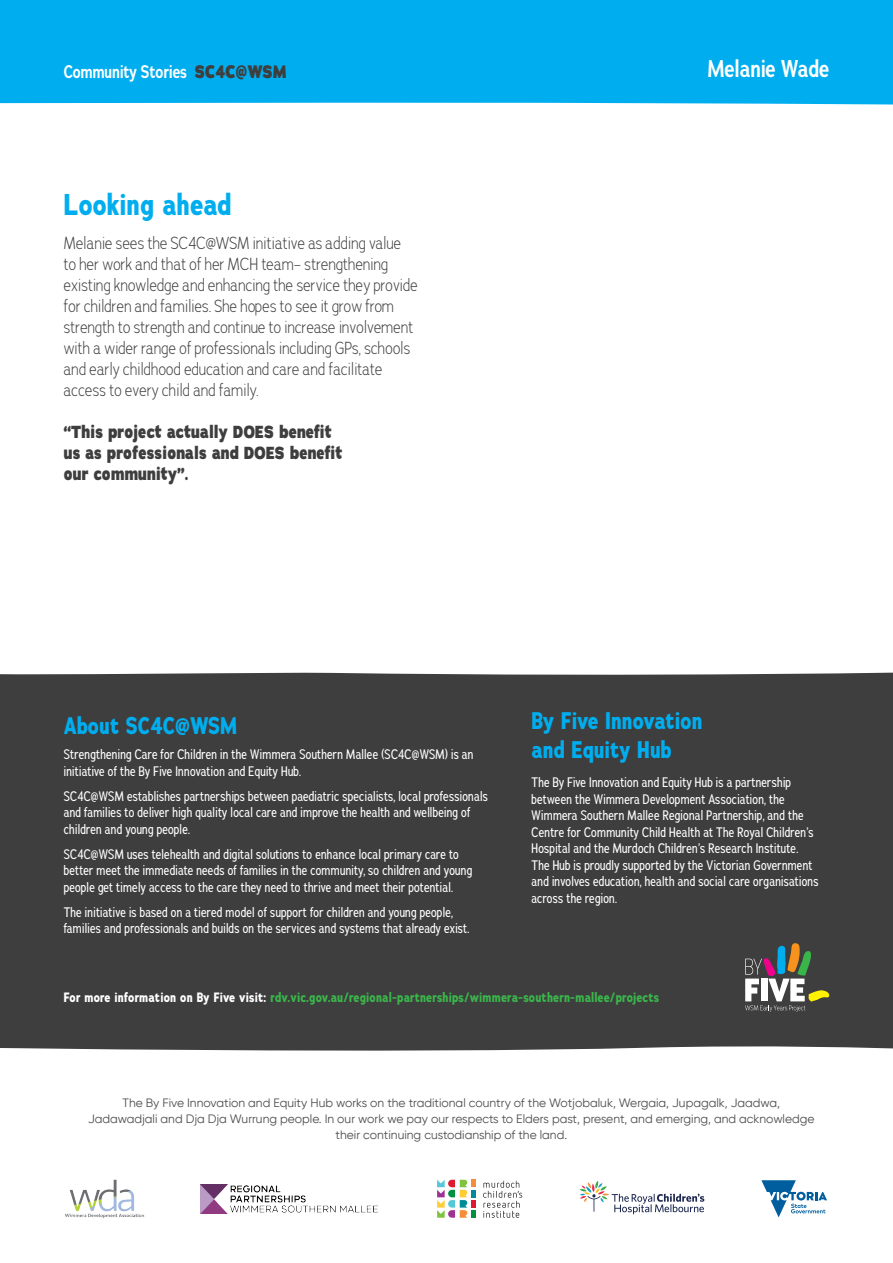
<style>
.page{position:relative;width:893px;height:1263px;background:#fff}
.page>*{position:absolute;margin:0;border:0;box-sizing:border-box;transform-origin:0 0}
.t1{font:700 30px "Adrianna Condensed";color:#00aeef}
.t2{font:700 24px/28.8px "Adrianna Condensed";color:#00aeef}
.t3{font:600 24px "Adrianna Condensed";color:#fff}
.t4{font:600 18px "Adrianna Condensed";color:#fff}
.t5{font:300 17.4px/21px "Adrianna Condensed";letter-spacing:.01em;color:#3e3e3f}
.t6{font:800 17.4px/21px "Adrianna Condensed";letter-spacing:.01em;color:#3e3e3f}
.t7{font:13.5px/16.5px "Adrianna Condensed";letter-spacing:.01em;color:#fff}
.t8{font:700 13.5px "Adrianna Condensed";letter-spacing:.01em;color:#3ab54a}
.t9{font:12.15px/16px "Gilroy";color:#4b4c4d;text-align:center}
.s1{font-weight:800;color:#3e3e3f}
.s2{color:#fff}
</style>
<div class="page">
<div style="left:0;top:0;width:893px;height:105px;background:#00aeef"></div>
<svg style="left:761px;top:1180px;width:66px;height:37px"></svg>
<svg style="left:483px;top:1181px;width:39px;height:37px"></svg>
<svg style="left:437px;top:1180px;width:39px;height:38px"></svg>
<svg style="left:580px;top:1181px;width:124px;height:33px"></svg>
<img style="left:201px;top:1185px;width:177px;height:28px">
<img style="left:65px;top:1179px;width:80px;height:39px">
<svg style="left:0;top:1032px;width:893px;height:19px;background:#525253"></svg>
<div style="left:0;top:672px;width:893px;height:360px;background:#3e3e3f"></div>
<svg style="left:745px;top:943px;width:84px;height:69px;background:#6d6e65"></svg>
<h3 class="t4" style="left:64px;top:60px;width:224px">Community Stories <span class="s1">SC4C@WSM</span></h3>
<h2 class="t3" style="left:708px;top:53px;width:123px">Melanie Wade</h2>
<h1 class="t1" style="left:64px;top:186px;width:169px">Looking ahead</h1>
<p class="t5" style="left:64px;top:232px;width:356px">Melanie sees the SC4C@WSM initiative as adding value<br>to her work and that of her MCH team– strengthening existing knowledge and enhancing the service they provide for children and families. She hopes to see it grow from strength to strength and continue to increase involvement with a wider range of professionals including GPs, schools and early childhood education and care and facilitate access to every child and family.</p>
<p class="t6" style="left:64px;top:423px;width:280px">“This project actually DOES benefit us as professionals and DOES benefit our community”.</p>
<h2 class="t2" style="left:64px;top:712px;width:175px">About SC4C@WSM</h2>
<p class="t7" style="left:64px;top:746px;width:411px">Strengthening Care for Children in the Wimmera Southern Mallee (SC4C@WSM) is an initiative of the By Five Innovation and Equity Hub.</p>
<p class="t7" style="left:64px;top:788px;width:426px">SC4C@WSM establishes partnerships between paediatric specialists, local professionals and families to deliver high quality local care and improve the health and wellbeing of children and young people.</p>
<p class="t7" style="left:64px;top:846px;width:410px">SC4C@WSM uses telehealth and digital solutions to enhance local primary care to better meet the immediate needs of families in the community, so children and young people get timely access to the care they need to thrive and meet their potential.</p>
<p class="t7" style="left:64px;top:904px;width:407px">The initiative is based on a tiered model of support for children and young people, families and professionals and builds on the services and systems that already exist.</p>
<h2 class="t2" style="left:531px;top:707px;width:173px">By Five Innovation and Equity Hub</h2>
<p class="t7" style="left:531px;top:774px;width:289px">The By Five Innovation and Equity Hub is a partnership between the Wimmera Development Association, the Wimmera Southern Mallee Regional Partnership, and the Centre for Community Child Health at The Royal Children’s Hospital and the Murdoch Children’s Research Institute.<br>The Hub is proudly supported by the Victorian Government and involves education, health and social care organisations across the region.</p>
<p class="t8" style="left:64px;top:988px;width:597px"><span class="s2">For more information on By Five visit:</span> rdv.vic.gov.au/regional-partnerships/wimmera-southern-mallee/projects</p>
<p class="t9" style="left:88px;top:1095px;width:728px">The By Five Innovation and Equity Hub works on the traditional country of the Wotjobaluk, Wergaia, Jupagalk, Jaadwa,<br>Jadawadjali and Dja Dja Wurrung people. In our work we pay our respects to Elders past, present, and emerging, and acknowledge their continuing custodianship of the land.</p>
</div>
